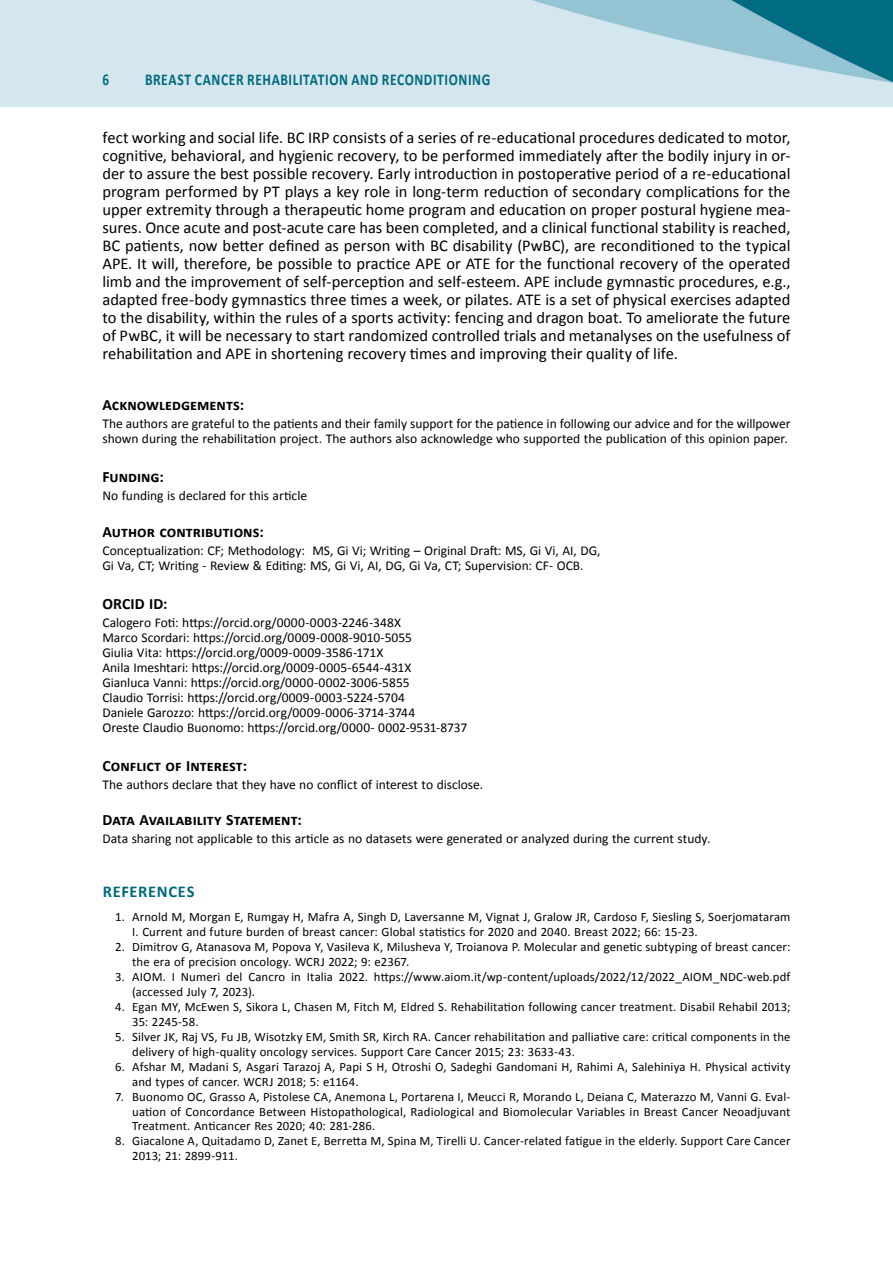
<style>
.page{position:relative;width:893px;height:1263px;background:#fff}
.page>*{position:absolute;margin:0;border:0;box-sizing:border-box;transform-origin:0 0}
.t1{font:16.5px/18px "Calibri";letter-spacing:-.005em;color:#000;text-align:justify}
.t2{font:700 16.5px "Calibri";letter-spacing:.04em;color:#00697e;scale:.82 1}
.t3{font:700 16.5px "Calibri";letter-spacing:.04em;color:#00697e}
.t4{font:700 16.5px "Calibri";letter-spacing:.04em;color:#00697e;scale:.8 1}
.t5{font:700 15.75px "Calibri";color:#000}
.t6{font:13.5px/15px "Calibri";color:#000}
.t7{font:12.75px/15px "Calibri";letter-spacing:.01em;color:#000}
</style>
<div class="page">
<img style="left:0;top:0;width:893px;height:106px">
<p class="t4" style="left:102px;top:69px;width:10px">6</p>
<p class="t2" style="left:145px;top:69px;width:423px">BREAST CANCER REHABILITATION AND RECONDITIONING</p>
<p class="t1" style="left:102px;top:128px;width:689px">fect working and social life. BC IRP consists of a series of re-educational procedures dedicated to motor, cognitive, behavioral, and hygienic recovery, to be performed immediately after the bodily injury in or&shy;der to assure the best possible recovery. Early introduction in postoperative period of a re-educational program performed by PT plays a key role in long-term reduction of secondary complications for the upper extremity through a therapeutic home program and education on proper postural hygiene mea&shy;sures. Once acute and post-acute care has been completed, and a clinical functional stability is reached, BC patients, now better defined as person with BC disability (PwBC), are reconditioned to the typical APE. It will, therefore, be possible to practice APE or ATE for the functional recovery of the operated limb and the improvement of self-perception and self-esteem. APE include gymnastic procedures, e.g., adapted free-body gymnastics three times a week, or pilates. ATE is a set of physical exercises adapted to the disability, within the rules of a sports activity: fencing and dragon boat. To ameliorate the future of PwBC, it will be necessary to start randomized controlled trials and metanalyses on the usefulness of rehabilitation and APE in shortening recovery times and improving their quality of life.</p>
<p class="t5" style="left:102px;top:395px;width:143px">Acknowledgements:</p>
<p class="t6" style="left:102px;top:416px;width:689px">The authors are grateful to the patients and their family support for the patience in following our advice and for the willpower shown during the rehabilitation project. The authors also acknowledge who supported the publication of this opinion paper.</p>
<p class="t5" style="left:102px;top:467px;width:63px">Funding:</p>
<p class="t6" style="left:102px;top:488px;width:206px">No funding is declared for this article</p>
<p class="t5" style="left:102px;top:521px;width:163px">Author contributions:</p>
<p class="t6" style="left:102px;top:542px;width:500px">Conceptualization: CF; Methodology: MS, Gi Vi; Writing – Original Draft: MS, Gi Vi, AI, DG,<br>Gi Va, CT; Writing - Review &amp; Editing: MS, Gi Vi, AI, DG, Gi Va, CT; Supervision: CF- OCB.</p>
<p class="t5" style="left:102px;top:593px;width:67px">ORCID ID:</p>
<p class="t6" style="left:102px;top:614px;width:366px">Calogero Foti: https://orcid.org/0000-0003-2246-348X<br>Marco Scordari: https://orcid.org/0009-0008-9010-5055<br>Giulia Vita: https://orcid.org/0009-0009-3586-171X<br>Anila Imeshtari: https://orcid.org/0009-0005-6544-431X<br>Gianluca Vanni: https://orcid.org/0000-0002-3006-5855<br>Claudio Torrisi: https://orcid.org/0009-0003-5224-5704<br>Daniele Garozzo: https://orcid.org/0009-0006-3714-3744<br>Oreste Claudio Buonomo: https://orcid.org/0000- 0002-9531-8737</p>
<p class="t5" style="left:102px;top:755px;width:146px">Conflict of Interest:</p>
<p class="t6" style="left:102px;top:776px;width:382px">The authors declare that they have no conflict of interest to disclose.</p>
<p class="t5" style="left:102px;top:809px;width:201px">Data Availability Statement:</p>
<p class="t6" style="left:102px;top:830px;width:609px">Data sharing not applicable to this article as no datasets were generated or analyzed during the current study.</p>
<p class="t3" style="left:103px;top:881px;width:93px">REFERENCES</p>
<p class="t7" style="left:132px;top:908px;width:660px;text-indent:-17px">1. Arnold M, Morgan E, Rumgay H, Mafra A, Singh D, Laversanne M, Vignat J, Gralow JR, Cardoso F, Siesling S, Soerjomataram<br>I. Current and future burden of breast cancer: Global statistics for 2020 and 2040. Breast 2022; 66: 15-23.</p>
<p class="t7" style="left:132px;top:938px;width:660px;text-indent:-17px">2. Dimitrov G, Atanasova M, Popova Y, Vasileva K, Milusheva Y, Troianova P. Molecular and genetic subtyping of breast cancer: the era of precision oncology. WCRJ 2022; 9: e2367.</p>
<p class="t7" style="left:132px;top:968px;width:660px;text-indent:-17px">3. AIOM. I Numeri del Cancro in Italia 2022. https://www.aiom.it/wp-content/uploads/2022/12/2022_AIOM_NDC-web.pdf (accessed July 7, 2023).</p>
<p class="t7" style="left:132px;top:998px;width:660px;text-indent:-17px">4. Egan MY, McEwen S, Sikora L, Chasen M, Fitch M, Eldred S. Rehabilitation following cancer treatment. Disabil Rehabil 2013;<br>35: 2245-58.</p>
<p class="t7" style="left:132px;top:1028px;width:660px;text-indent:-17px">5. Silver JK, Raj VS, Fu JB, Wisotzky EM, Smith SR, Kirch RA. Cancer rehabilitation and palliative care: critical components in the delivery of high-quality oncology services. Support Care Cancer 2015; 23: 3633-43.</p>
<p class="t7" style="left:132px;top:1058px;width:660px;text-indent:-17px">6. Afshar M, Madani S, Asgari Tarazoj A, Papi S H, Otroshi O, Sadeghi Gandomani H, Rahimi A, Salehiniya H. Physical activity and types of cancer. WCRJ 2018; 5: e1164.</p>
<p class="t7" style="left:132px;top:1088px;width:660px;text-align:justify;text-indent:-17px">7. Buonomo OC, Grasso A, Pistolese CA, Anemona L, Portarena I, Meucci R, Morando L, Deiana C, Materazzo M, Vanni G. Eval&shy;uation of Concordance Between Histopathological, Radiological and Biomolecular Variables in Breast Cancer Neoadjuvant Treatment. Anticancer Res 2020; 40: 281-286.</p>
<p class="t7" style="left:132px;top:1133px;width:660px;text-indent:-17px">8. Giacalone A, Quitadamo D, Zanet E, Berretta M, Spina M, Tirelli U. Cancer-related fatigue in the elderly. Support Care Cancer<br>2013; 21: 2899-911.</p>
</div>
